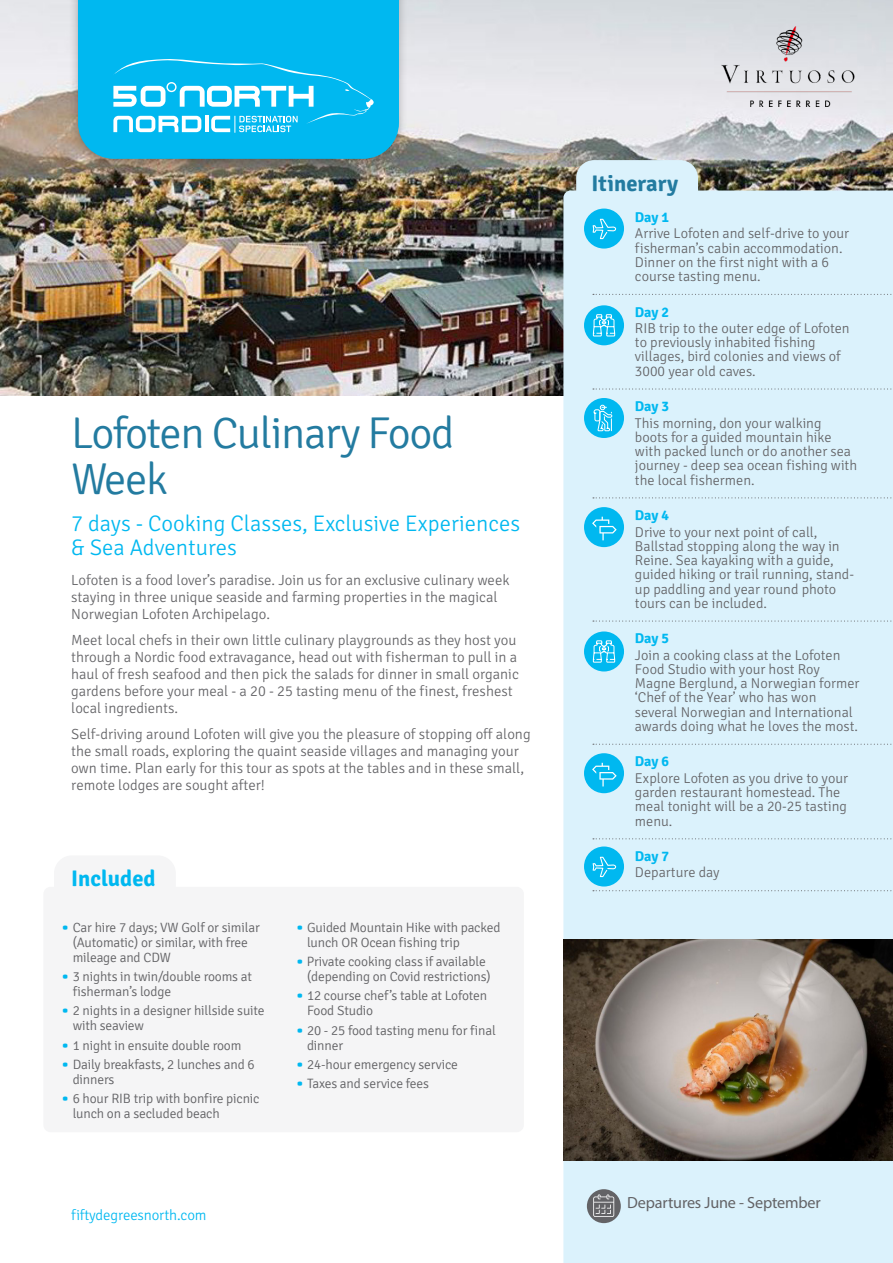
<style>
.page{position:relative;width:893px;height:1263px;background:#fff}
.page>*{position:absolute;margin:0;border:0;box-sizing:border-box;transform-origin:0 0}
.t1{font:300 44.4px/45.9px "Signika";letter-spacing:-.03em;color:#237ba0}
.t2{font:300 22.5px/24px "Signika Negative";color:#00b8f0}
.t3{font:700 22.5px "Signika Negative";color:#237ba0}
.t4{font:700 22.5px "Signika Negative";color:#00b8f0}
.t5{font:16.2px "Myriad Pro";letter-spacing:-.01em;color:#636366}
.t6{font:300 14.7px/17.1px "Signika Negative";color:#636366}
.Country_Intro_1{font:300 14.7px "Signika Negative";letter-spacing:-.01em;color:#00b8f0}
.t7{font:300 14.25px/14.2px "Signika Negative";color:#636366}
.t8{font:700 14.25px "Signika Negative";letter-spacing:-.01em;color:#00b8f0}
.t9{font:300 13.5px/15px "Signika";letter-spacing:-.01em;color:#636366}
.s1{font-weight:700;font-size:16.5px;color:#00b8f0}
</style>
<div class="page">
<img style="left:0;top:0;width:893px;height:395px">
<div style="left:43px;top:887px;width:481px;height:245px;background:#f5f5f6;border-radius:7px"></div>
<div style="left:69px;top:0;width:339px;height:170px;background:#231f20;opacity:.3"></div>
<div style="left:78px;top:0;width:321px;height:159px;background:#00b8f0"></div>
<svg style="left:113px;top:58px;width:261px;height:75px;background:#32c5f2"></svg>
<div style="left:563px;top:191px;width:330px;height:1072px;background:#dbf2fc"></div>
<svg style="left:593px;top:294px;width:300px;height:1px"></svg>
<svg style="left:593px;top:388px;width:300px;height:1px"></svg>
<svg style="left:593px;top:497px;width:300px;height:1px"></svg>
<svg style="left:593px;top:620px;width:300px;height:2px"></svg>
<svg style="left:593px;top:744px;width:300px;height:1px"></svg>
<svg style="left:593px;top:838px;width:300px;height:1px"></svg>
<svg style="left:593px;top:890px;width:300px;height:1px"></svg>
<div style="left:584px;top:398px;width:40px;height:40px;background:#00b8f0;border-radius:50%"></div>
<svg style="left:593px;top:405px;width:20px;height:27px"></svg>
<div style="left:584px;top:846px;width:40px;height:40px;background:#00b8f0;border-radius:50%"></div>
<svg style="left:593px;top:857px;width:23px;height:20px"></svg>
<div style="left:584px;top:631px;width:40px;height:40px;background:#00b8f0;border-radius:50%"></div>
<svg style="left:593px;top:631px;width:22px;height:32px"></svg>
<div style="left:587px;top:1189px;width:34px;height:34px;background:#636366;border-radius:50%"></div>
<svg style="left:593px;top:1194px;width:21px;height:23px"></svg>
<svg style="left:576px;top:160px;width:122px;height:103px;background:#c6ebf9"></svg>
<img style="left:563px;top:940px;width:330px;height:220px">
<img style="left:722px;top:26px;width:137px;height:80px">
<div style="left:584px;top:305px;width:40px;height:40px;background:#00b8f0;border-radius:50%"></div>
<svg style="left:593px;top:305px;width:22px;height:32px"></svg>
<div style="left:584px;top:507px;width:40px;height:40px;background:#00b8f0;border-radius:50%"></div>
<svg style="left:592px;top:517px;width:25px;height:23px"></svg>
<div style="left:584px;top:753px;width:40px;height:40px;background:#00b8f0;border-radius:50%"></div>
<svg style="left:592px;top:763px;width:25px;height:23px"></svg>
<p class="t1" style="left:71px;top:411px;width:385px">Lofoten Culinary Food<br>Week</p>
<p class="t2" style="left:71px;top:512px;width:450px">7 days - Cooking Classes, Exclusive Experiences &amp; Sea Adventures</p>
<p class="t6" style="left:71px;top:571px;width:440px">Lofoten is a food lover’s paradise. Join us for an exclusive culinary week staying in three unique seaside and farming properties in the magical<br>Norwegian Lofoten Archipelago.</p>
<p class="t6" style="left:71px;top:631px;width:449px">Meet local chefs in their own little culinary playgrounds as they host you through a Nordic food extravagance, head out with fisherman to pull in a haul of fresh seafood and then pick the salads for dinner in small organic gardens before your meal - a 20 - 25 tasting menu of the finest, freshest local ingredients.</p>
<p class="t6" style="left:71px;top:725px;width:461px">Self-driving around Lofoten will give you the pleasure of stopping off along the small roads, exploring the quaint seaside villages and managing your own time. Plan early for this tour as spots at the tables and in these small, remote lodges are sought after!</p>
<p class="t4" style="left:71px;top:865px;width:86px">Included</p>
<p class="t9" style="left:73px;top:920px;width:189px;text-indent:-11px"><span class="s1">•</span> Car hire 7 days; VW Golf or similar (Automatic) or similar, with free mileage and CDW</p>
<p class="t9" style="left:73px;top:969px;width:181px;text-indent:-11px"><span class="s1">•</span> 3 nights in twin/double rooms at fisherman’s lodge</p>
<p class="t9" style="left:73px;top:1004px;width:193px;text-indent:-11px"><span class="s1">•</span> 2 nights in a designer hillside suite with seaview</p>
<p class="t9" style="left:62px;top:1038px;width:181px"><span class="s1">•</span> 1 night in ensuite double room</p>
<p class="t9" style="left:73px;top:1057px;width:183px;text-indent:-11px"><span class="s1">•</span> Daily breakfasts, 2 lunches and 6 dinners</p>
<p class="t9" style="left:73px;top:1091px;width:188px;text-indent:-11px"><span class="s1">•</span> 6 hour RIB trip with bonfire picnic lunch on a secluded beach</p>
<p class="t9" style="left:307px;top:920px;width:195px;text-indent:-11px"><span class="s1">•</span> Guided Mountain Hike with packed lunch OR Ocean fishing trip</p>
<p class="t9" style="left:307px;top:954px;width:185px;text-indent:-11px"><span class="s1">•</span> Private cooking class if available (depending on Covid restrictions)</p>
<p class="t9" style="left:307px;top:989px;width:181px;text-indent:-11px"><span class="s1">•</span> 12 course chef’s table at Lofoten<br>Food Studio</p>
<p class="t9" style="left:307px;top:1023px;width:190px;text-indent:-11px"><span class="s1">•</span> 20 - 25 food tasting menu for final dinner</p>
<p class="t9" style="left:296px;top:1057px;width:163px"><span class="s1">•</span> 24-hour emergency service</p>
<p class="t9" style="left:296px;top:1076px;width:134px"><span class="s1">•</span> Taxes and service fees</p>
<p class="Country_Intro_1" style="left:71px;top:1207px;width:137px">fiftydegreesnorth.com</p>
<p class="t3" style="left:592px;top:170px;width:88px">Itinerary</p>
<p class="t8" style="left:635px;top:209px;width:36px">Day 1</p>
<p class="t7" style="left:635px;top:227px;width:216px">Arrive Lofoten and self-drive to your fisherman’s cabin accommodation.<br>Dinner on the first night with a 6 course tasting menu.</p>
<p class="t8" style="left:635px;top:303px;width:36px">Day 2</p>
<p class="t7" style="left:635px;top:321px;width:216px">RIB trip to the outer edge of Lofoten to previously inhabited fishing villages, bird colonies and views of<br>3000 year old caves.</p>
<p class="t8" style="left:635px;top:398px;width:36px">Day 3</p>
<p class="t7" style="left:635px;top:416px;width:224px">This morning, don your walking boots for a guided mountain hike with packed lunch or do another sea journey - deep sea ocean fishing with the local fishermen.</p>
<p class="t8" style="left:635px;top:507px;width:36px">Day 4</p>
<p class="t7" style="left:635px;top:525px;width:221px">Drive to your next point of call,<br>Ballstad stopping along the way in<br>Reine. Sea kayaking with a guide, guided hiking or trail running, stand&shy;up paddling and year round photo tours can be included.</p>
<p class="t8" style="left:635px;top:630px;width:36px">Day 5</p>
<p class="t7" style="left:635px;top:648px;width:226px">Join a cooking class at the Lofoten Food Studio with your host Roy Magne Berglund, a Norwegian former ‘Chef of the Year’ who has won several Norwegian and International awards doing what he loves the most.</p>
<p class="t8" style="left:635px;top:753px;width:36px">Day 6</p>
<p class="t7" style="left:635px;top:771px;width:215px">Explore Lofoten as you drive to your garden restaurant homestead. The meal tonight will be a 20-25 tasting menu.</p>
<p class="t8" style="left:635px;top:848px;width:36px">Day 7</p>
<p class="t7" style="left:635px;top:866px;width:86px">Departure day</p>
<p class="t5" style="left:627px;top:1192px;width:195px">Departures June - September</p>
</div>
